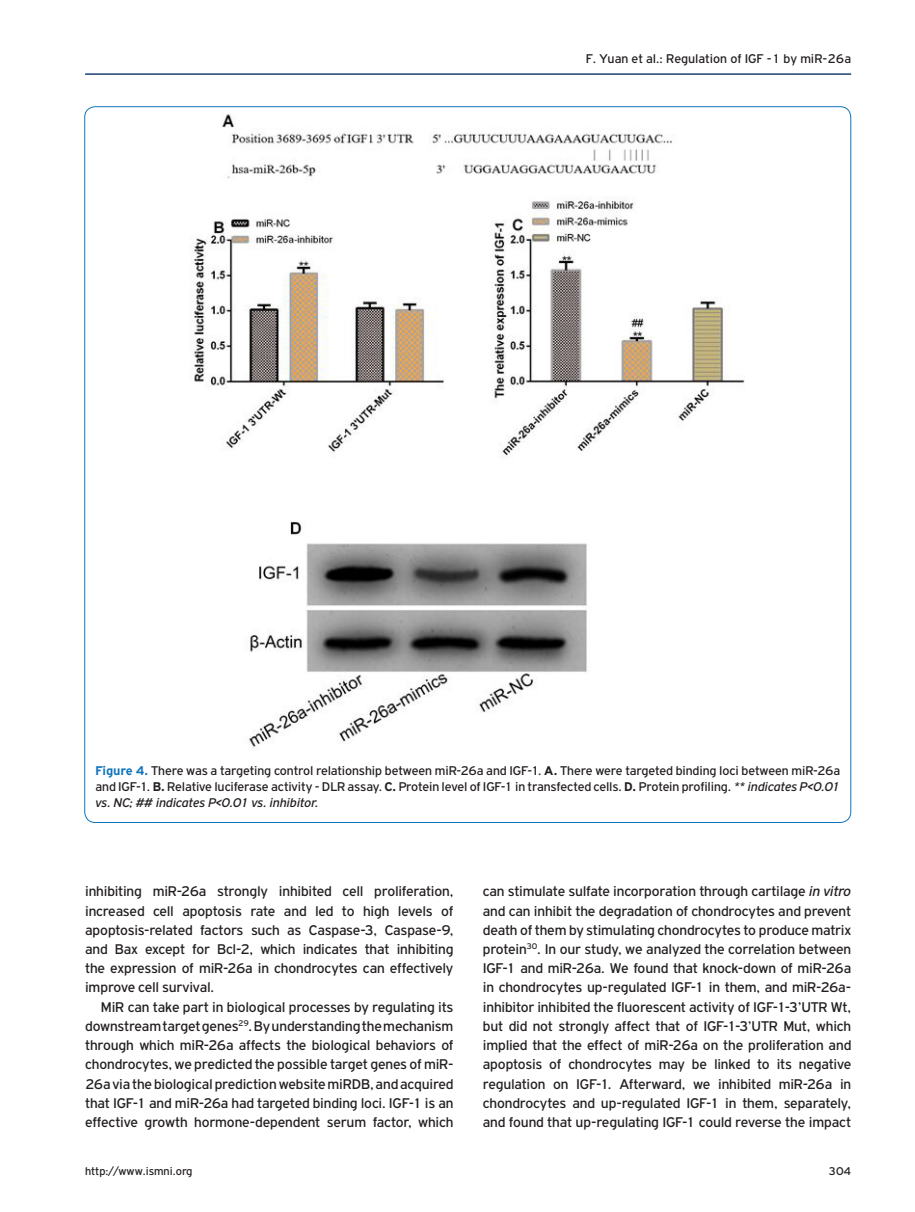
<style>
.page{position:relative;width:915px;height:1212px;background:#fff}
.page>*{position:absolute;margin:0;border:0;box-sizing:border-box;transform-origin:0 0}
.TEXT_BASIC{font:15px/19.2px "PF Highway Gothic";letter-spacing:-.01em;color:#231f20;text-align:justify}
.TEXT_FIGURE-TABLE{font:13.5px/16.2px "PF Highway Gothic";letter-spacing:-.005em;color:#231f20;text-align:justify}
.t1{font:12px "PF Highway Gothic";color:#231f20}
.s1{font-weight:700;color:#1074bc}
.s2{font-weight:700}
.s3{font-style:italic}
</style>
<div class="page">
<hr style="left:85px;top:73px;width:765px;height:2px;background:#1a3f74">
<img style="left:191px;top:114px;width:554px;height:633px">
<p class="TEXT_FIGURE-TABLE" style="left:585px;top:50px;width:267px">F. Yuan et al.: Regulation of IGF -1 by miR-26a</p>
<p class="TEXT_FIGURE-TABLE" style="left:95px;top:762px;width:746px"><span class="s1">Figure 4.</span> There was a targeting control relationship between miR-26a and IGF-1. <span class="s2">A.</span> There were targeted binding loci between miR-26a and IGF-1. <span class="s2">B.</span> Relative luciferase activity - DLR assay. <span class="s2">C.</span> Protein level of IGF-1 in transfected cells. <span class="s2">D.</span> Protein profiling. <span class="s3">** indicates P&lt;0.01 vs. NC; ## indicates P&lt;0.01 vs. inhibitor.</span></p>
<p class="TEXT_BASIC" style="left:85px;top:882px;width:370px">inhibiting miR-26a strongly inhibited cell proliferation, increased cell apoptosis rate and led to high levels of apoptosis-related factors such as Caspase-3, Caspase-9, and Bax except for Bcl-2, which indicates that inhibiting the expression of miR-26a in chondrocytes can effectively improve cell survival.</p>
<p class="TEXT_BASIC" style="left:85px;top:997px;width:370px;text-indent:16px">MiR can take part in biological processes by regulating its downstream target genes<sup>29</sup>. By understanding the mechanism through which miR-26a affects the biological behaviors of chondrocytes, we predicted the possible target genes of miR-26a via the biological prediction website miRDB, and acquired that IGF-1 and miR-26a had targeted binding loci. IGF-1 is an effective growth hormone-dependent serum factor, which</p>
<p class="TEXT_BASIC" style="left:482px;top:882px;width:370px">can stimulate sulfate incorporation through cartilage <span class="s3">in vitro </span>and can inhibit the degradation of chondrocytes and prevent death of them by stimulating chondrocytes to produce matrix protein<sup>30</sup>. In our study, we analyzed the correlation between IGF-1 and miR-26a. We found that knock-down of miR-26a in chondrocytes up-regulated IGF-1 in them, and miR-26a&shy;inhibitor inhibited the fluorescent activity of IGF-1-3’UTR Wt, but did not strongly affect that of IGF-1-3’UTR Mut, which implied that the effect of miR-26a on the proliferation and apoptosis of chondrocytes may be linked to its negative regulation on IGF-1. Afterward, we inhibited miR-26a in chondrocytes and up-regulated IGF-1 in them, separately, and found that up-regulating IGF-1 could reverse the impact</p>
<p class="t1" style="left:85px;top:1165px;width:109px">http://www.ismni.org</p>
<p class="t1" style="left:828px;top:1165px;width:24px">304</p>
</div>
